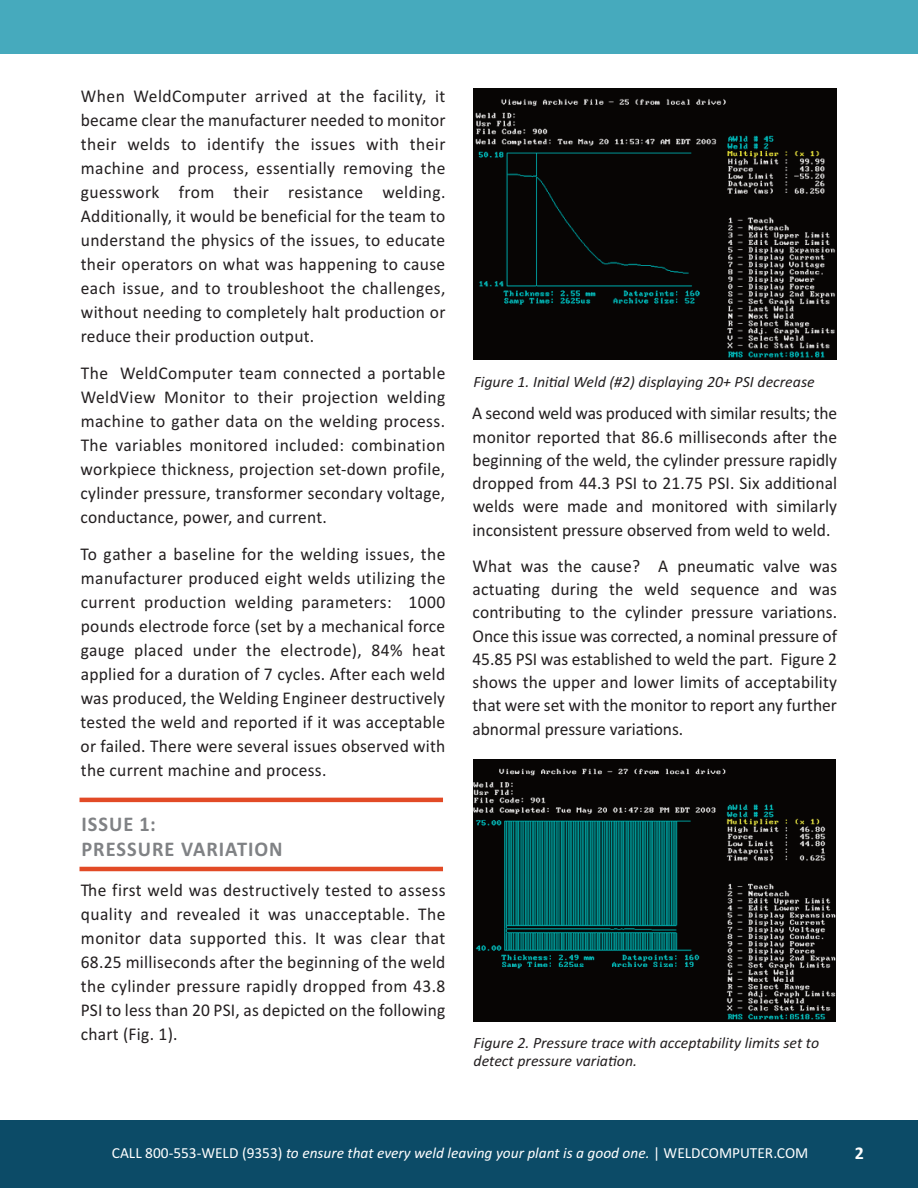
<style>
.page{position:relative;width:918px;height:1188px;background:#fff}
.page>*{position:absolute;margin:0;border:0;box-sizing:border-box;transform-origin:0 0}
.t1{font:700 21px/25.5px "Calibri";letter-spacing:.05em;color:#808285}
.t2{font:18px/24px "Calibri";letter-spacing:.005em;color:#231f20;text-align:justify}
.t3{font:700 18px "Calibri";color:#fff}
.t4{font:italic 15.75px/18.9px "Calibri";color:#231f20}
.t5{font:italic 15.3px "Calibri";color:#fff}
.s1{font-style:normal}
</style>
<div class="page">
<div style="left:0;top:1120px;width:918px;height:68px;background:#0c4b67"></div>
<div style="left:0;top:0;width:918px;height:54px;background:#46aabd"></div>
<img style="left:474px;top:88px;width:362px;height:272px">
<img style="left:474px;top:759px;width:362px;height:262px">
<hr style="left:80px;top:798px;width:363px;height:4px;background:#e24a26">
<hr style="left:80px;top:867px;width:363px;height:4px;background:#e24a26">
<p class="t2" style="left:81px;top:84px;width:366px">When WeldComputer arrived at the facility, it became clear the manufacturer needed to monitor their welds to identify the issues with their machine and process, essentially removing the guesswork from their resistance welding.<br>Additionally, it would be beneficial for the team to understand the physics of the issues, to educate their operators on what was happening to cause each issue, and to troubleshoot the challenges, without needing to completely halt production or reduce their production output.</p>
<p class="t2" style="left:81px;top:361px;width:366px">The WeldComputer team connected a portable WeldView Monitor to their projection welding machine to gather data on the welding process.<br>The variables monitored included: combination workpiece thickness, projection set-down profile, cylinder pressure, transformer secondary voltage, conductance, power, and current.</p>
<p class="t2" style="left:81px;top:542px;width:366px">To gather a baseline for the welding issues, the manufacturer produced eight welds utilizing the current production welding parameters: 1000 pounds electrode force (set by a mechanical force gauge placed under the electrode), 84% heat applied for a duration of 7 cycles. After each weld was produced, the Welding Engineer destructively tested the weld and reported if it was acceptable or failed. There were several issues observed with the current machine and process.</p>
<p class="t1" style="left:81px;top:811px;width:203px">ISSUE 1:<br>PRESSURE VARIATION</p>
<p class="t2" style="left:81px;top:878px;width:366px">The first weld was destructively tested to assess quality and revealed it was unacceptable. The monitor data supported this. It was clear that 68.25 milliseconds after the beginning of the weld the cylinder pressure rapidly dropped from 43.8<br>PSI to less than 20 PSI, as depicted on the following chart (Fig. 1).</p>
<p class="t4" style="left:474px;top:372px;width:343px">Figure 1. Initial Weld (#2) displaying 20+ PSI decrease</p>
<p class="t2" style="left:472px;top:402px;width:366px;line-height:23.2px">A second weld was produced with similar results; the monitor reported that 86.6 milliseconds after the beginning of the weld, the cylinder pressure rapidly dropped from 44.3 PSI to 21.75 PSI. Six additional welds were made and monitored with similarly inconsistent pressure observed from weld to weld.</p>
<p class="t2" style="left:472px;top:554px;width:366px;line-height:23.2px">What was the cause? A pneumatic valve was actuating during the weld sequence and was contributing to the cylinder pressure variations.<br>Once this issue was corrected, a nominal pressure of 45.85 PSI was established to weld the part. Figure 2 shows the upper and lower limits of acceptability that were set with the monitor to report any further abnormal pressure variations.</p>
<p class="t4" style="left:474px;top:1033px;width:347px">Figure 2. Pressure trace with acceptability limits set to detect pressure variation.</p>
<p class="t5" style="left:112px;top:1144px;width:698px"><span class="s1">CALL 800-553-WELD (9353)</span> to ensure that every weld leaving your plant is a good one. <span class="s1">| WELDCOMPUTER.COM</span></p>
<p class="t3" style="left:855px;top:1142px;width:11px">2</p>
</div>
